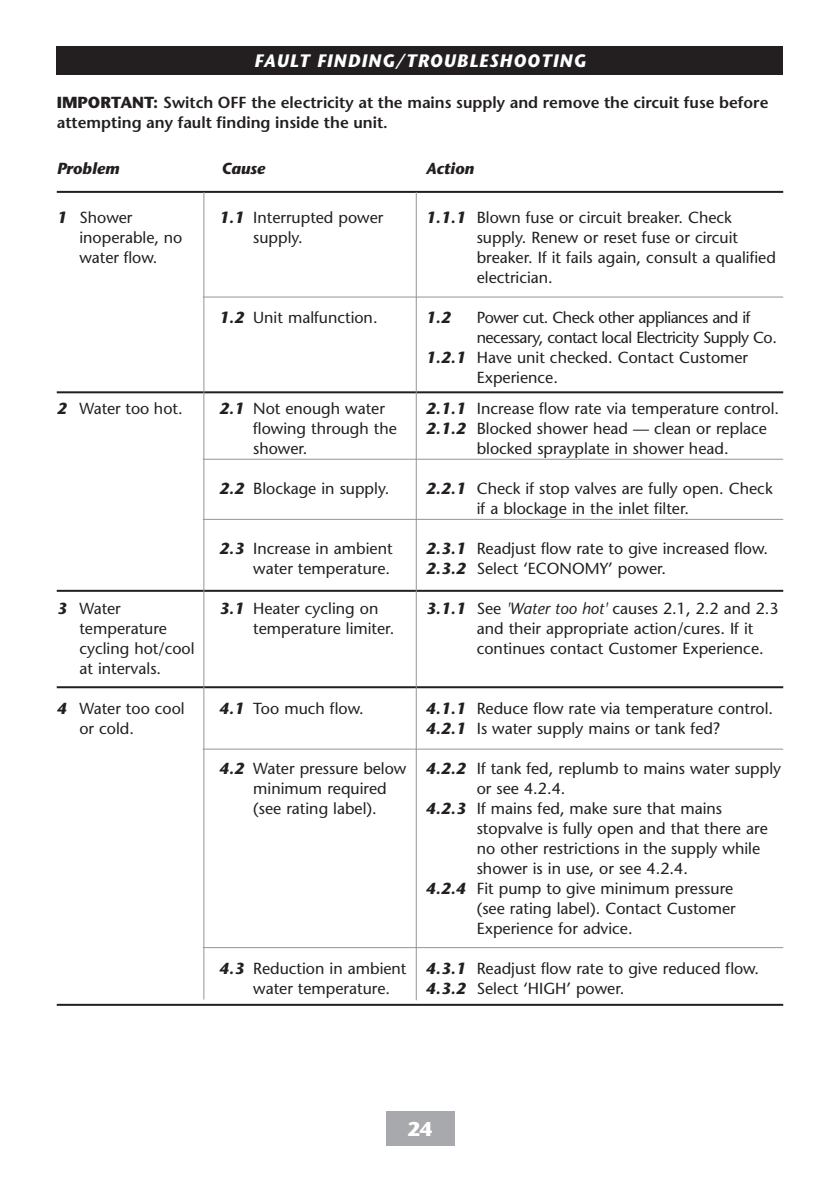
<style>
.page{position:relative;width:840px;height:1191px;background:#fff}
.page>*{position:absolute;margin:0;border:0;box-sizing:border-box;transform-origin:0 0}
.t1{font:700 20px "Stone Sans Std";color:#fff}
.t2{font:italic 700 18px "Stone Sans Std";letter-spacing:.05em;color:#fff}
.t3{font:500 16px/20px "Stone Sans Std";color:#231f20}
.t4{font:600 16px/20px "Stone Sans Std";color:#231f20}
.t5{font:500 16px/20px "Stone Sans Std";letter-spacing:-.03em;color:#231f20}
.t6{font:italic 700 16px "Stone Sans Std";color:#231f20}
.s1{font-weight:700}
.s2{font-weight:700;font-style:italic}
.s3{font-style:italic}
</style>
<div class="page">
<div style="left:386px;top:1111px;width:68px;height:34px;background:#a8a9ad"></div>
<div style="left:57px;top:46px;width:725px;height:29px;background:#231f20"></div>
<hr style="left:57px;top:590px;width:725px;height:2px;background:#231f20">
<hr style="left:57px;top:191px;width:725px;height:2px;background:#231f20">
<hr style="left:57px;top:686px;width:725px;height:2px;background:#231f20">
<hr style="left:203px;top:519px;width:579px;height:1px;background:#939598">
<hr style="left:203px;top:459px;width:579px;height:1px;background:#939598">
<hr style="left:57px;top:391px;width:725px;height:2px;background:#231f20">
<hr style="left:203px;top:296px;width:579px;height:1px;background:#939598">
<hr style="left:203px;top:947px;width:579px;height:1px;background:#939598">
<hr style="left:203px;top:748px;width:579px;height:1px;background:#939598">
<hr style="left:415px;top:192px;width:1px;height:808px;background:#939598">
<hr style="left:203px;top:192px;width:1px;height:807px;background:#939598">
<hr style="left:57px;top:1003px;width:725px;height:2px;background:#231f20">
<p class="t2" style="left:254px;top:50px;width:333px">FAULT FINDING/TROUBLESHOOTING</p>
<p class="t4" style="left:57px;top:93px;width:712px"><span class="s1">IMPORTANT:</span> Switch OFF the electricity at the mains supply and remove the circuit fuse before attempting any fault finding inside the unit.</p>
<p class="t6" style="left:57px;top:159px;width:64px">Problem</p>
<p class="t6" style="left:221px;top:159px;width:45px">Cause</p>
<p class="t6" style="left:425px;top:159px;width:50px">Action</p>
<p class="t3" style="left:79px;top:207px;width:104px;text-indent:-23px"><span class="s2">1</span> Shower inoperable, no water flow.</p>
<p class="t3" style="left:57px;top:398px;width:127px"><span class="s2">2</span> Water too hot.</p>
<p class="t3" style="left:79px;top:598px;width:116px;text-indent:-23px"><span class="s2">3</span> Water temperature cycling hot/cool at intervals.</p>
<p class="t3" style="left:79px;top:698px;width:107px;text-indent:-23px"><span class="s2">4</span> Water too cool or cold.</p>
<p class="t3" style="left:253px;top:207px;width:132px;text-indent:-34px"><span class="s2">1.1</span> Interrupted power supply.</p>
<p class="t3" style="left:219px;top:307px;width:160px"><span class="s2">1.2</span> Unit malfunction.</p>
<p class="t3" style="left:253px;top:398px;width:145px;text-indent:-34px"><span class="s2">2.1</span> Not enough water flowing through the shower.</p>
<p class="t3" style="left:219px;top:478px;width:172px"><span class="s2">2.2</span> Blockage in supply.</p>
<p class="t3" style="left:219px;top:538px;width:175px;text-align:right"><span class="s2">2.3</span> Increase in ambient water temperature.</p>
<p class="t3" style="left:253px;top:598px;width:142px;text-indent:-34px"><span class="s2">3.1</span> Heater cycling on temperature limiter.</p>
<p class="t3" style="left:219px;top:698px;width:146px"><span class="s2">4.1</span> Too much flow.</p>
<p class="t3" style="left:253px;top:758px;width:155px;text-indent:-34px"><span class="s2">4.2</span> Water pressure below minimum required (see rating label).</p>
<p class="t3" style="left:253px;top:958px;width:155px;text-indent:-34px"><span class="s2">4.3</span> Reduction in ambient water temperature.</p>
<p class="t3" style="left:476px;top:207px;width:300px;text-indent:-51px"><span class="s2">1.1.1</span> Blown fuse or circuit breaker. Check supply. Renew or reset fuse or circuit breaker. If it fails again, consult a qualified electrician.</p>
<p class="t6" style="left:425px;top:308px;width:27px">1.2</p>
<p class="t5" style="left:476px;top:307px;width:301px">Power cut. Check other appliances and if necessary, contact local Electricity Supply Co.</p>
<p class="t3" style="left:476px;top:347px;width:273px;text-indent:-51px"><span class="s2">1.2.1</span> Have unit checked. Contact Customer<br>Experience.</p>
<p class="t3" style="left:425px;top:398px;width:355px"><span class="s2">2.1.1</span> Increase flow rate via temperature control.</p>
<p class="t3" style="left:476px;top:418px;width:291px;text-indent:-51px"><span class="s2">2.1.2</span> Blocked shower head — clean or replace blocked sprayplate in shower head.</p>
<p class="t3" style="left:476px;top:478px;width:297px;text-indent:-51px"><span class="s2">2.2.1</span> Check if stop valves are fully open. Check if a blockage in the inlet filter.</p>
<p class="t3" style="left:425px;top:538px;width:343px"><span class="s2">2.3.1</span> Readjust flow rate to give increased flow.</p>
<p class="t3" style="left:425px;top:558px;width:242px"><span class="s2">2.3.2</span> Select ‘ECONOMY’ power.</p>
<p class="t3" style="left:476px;top:598px;width:303px;text-indent:-51px"><span class="s2">3.1.1</span> See <span class="s3">'Water too hot'</span> causes 2.1, 2.2 and 2.3 and their appropriate action/cures. If it continues contact Customer Experience.</p>
<p class="t3" style="left:425px;top:698px;width:349px"><span class="s2">4.1.1</span> Reduce flow rate via temperature control.</p>
<p class="t3" style="left:425px;top:718px;width:296px"><span class="s2">4.2.1</span> Is water supply mains or tank fed?</p>
<p class="t3" style="left:476px;top:758px;width:306px;text-indent:-51px"><span class="s2">4.2.2</span> If tank fed, replumb to mains water supply or see 4.2.4.</p>
<p class="t3" style="left:476px;top:798px;width:292px;text-indent:-51px"><span class="s2">4.2.3</span> If mains fed, make sure that mains stopvalve is fully open and that there are no other restrictions in the supply while shower is in use, or see 4.2.4.</p>
<p class="t3" style="left:476px;top:878px;width:260px;text-indent:-51px"><span class="s2">4.2.4</span> Fit pump to give minimum pressure (see rating label). Contact Customer<br>Experience for advice.</p>
<p class="t3" style="left:425px;top:958px;width:335px"><span class="s2">4.3.1</span> Readjust flow rate to give reduced flow.</p>
<p class="t3" style="left:425px;top:978px;width:200px"><span class="s2">4.3.2</span> Select ‘HIGH’ power.</p>
<p class="t1" style="left:407px;top:1117px;width:27px">24</p>
</div>
